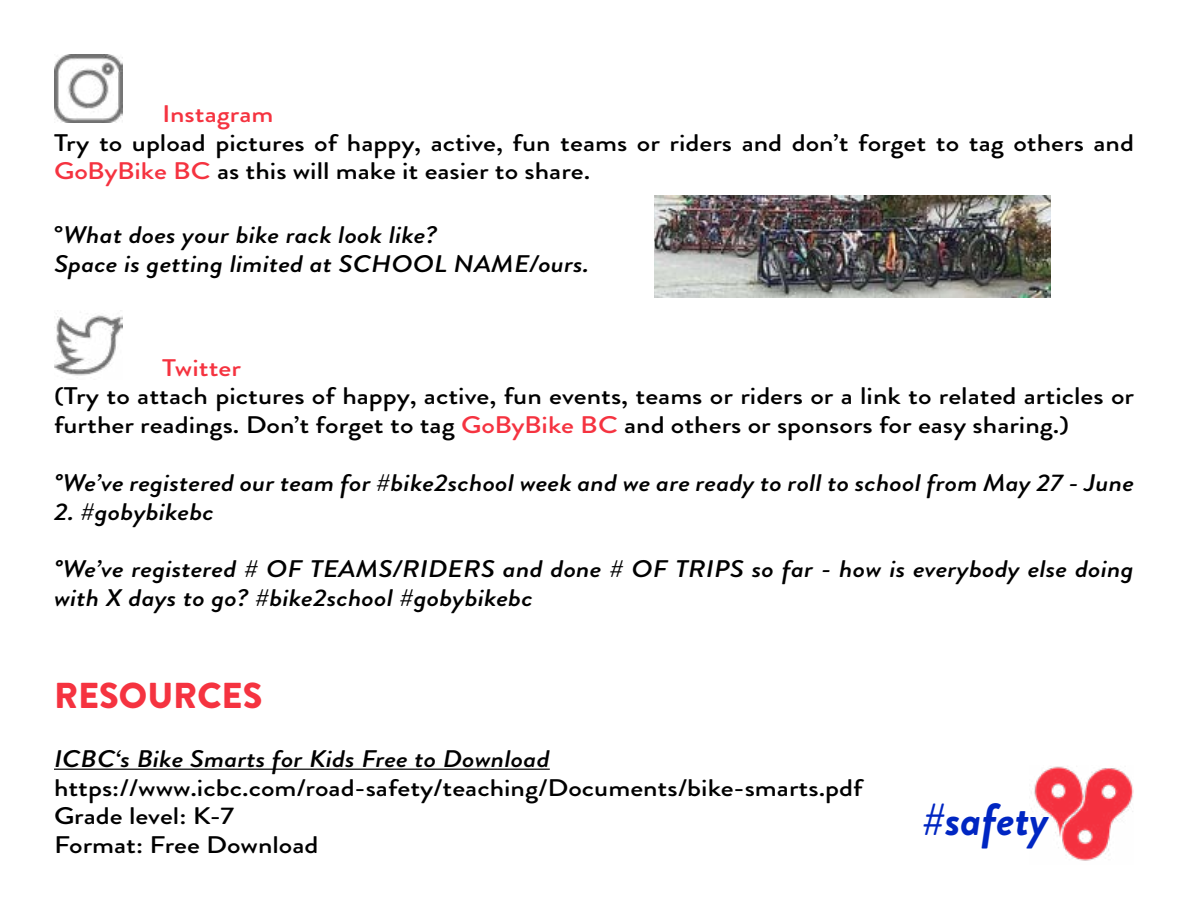
<style>
.page{position:relative;width:1188px;height:918px;background:#fff}
.page>*{position:absolute;margin:0;border:0;box-sizing:border-box;transform-origin:0 0}
.t1{font:italic 700 45px "Brandon Grotesque";color:#0026c2}
.t2{font:900 36px "Brandon Grotesque";color:#f53340}
.t3{font:500 24px/28.8px "Brandon Grotesque";color:#000;scale:1.19 1}
.t4{font:italic 500 24px/28.8px "Brandon Grotesque";color:#000;scale:1.19 1}
.t5{font:500 24px "Brandon Grotesque";color:#f53340;scale:1.19 1}
.s1{color:#f53340}
.s2{font-style:normal}
</style>
<div class="page">
<img style="left:54px;top:54px;width:69px;height:69px">
<img style="left:654px;top:195px;width:396px;height:102px">
<img style="left:54px;top:310px;width:69px;height:66px">
<img style="left:1031px;top:766px;width:103px;height:95px">
<hr style="left:54px;top:769px;width:496px;height:1px;background:#000">
<p class="t5" style="left:162px;top:97px;width:95px">Instagram</p>
<p class="t3" style="left:54px;top:128px;width:909px">Try to upload pictures of happy, active, fun teams or riders and don’t forget to tag others and<br><span class="s1">GoByBike BC</span> as this will make it easier to share.</p>
<p class="t4" style="left:54px;top:221px;width:451px"><span class="s2">°</span>What does your bike rack look like?<br>Space is getting limited at SCHOOL NAME/ours.</p>
<p class="t5" style="left:162px;top:351px;width:68px">Twitter</p>
<p class="t3" style="left:54px;top:382px;width:909px">(Try to attach pictures of happy, active, fun events, teams or riders or a link to related articles or further readings. Don’t forget to tag <span class="s1">GoByBike BC</span> and others or sponsors for easy sharing.)</p>
<p class="t4" style="left:54px;top:469px;width:909px">°We’ve registered our team for #bike2school week and we are ready to roll to school from May 27 - June</p>
<p class="t4" style="left:54px;top:497px;width:136px">2. #gobybikebc</p>
<p class="t4" style="left:54px;top:555px;width:909px">°We’ve registered # OF TEAMS/RIDERS and done # OF TRIPS so far - how is everybody else doing with X days to go? #bike2school #gobybikebc</p>
<h2 class="t2" style="left:54px;top:670px;width:210px">RESOURCES</h2>
<p class="t4" style="left:54px;top:745px;width:418px">ICBC‘s Bike Smarts for Kids Free to Download</p>
<p class="t3" style="left:54px;top:773px;width:681px">https://www.icbc.com/road-safety/teaching/Documents/bike-smarts.pdf<br>Grade level: K-7<br>Format: Free Download</p>
<h1 class="t1" style="left:922px;top:787px;width:128px">#safety</h1>
</div>
